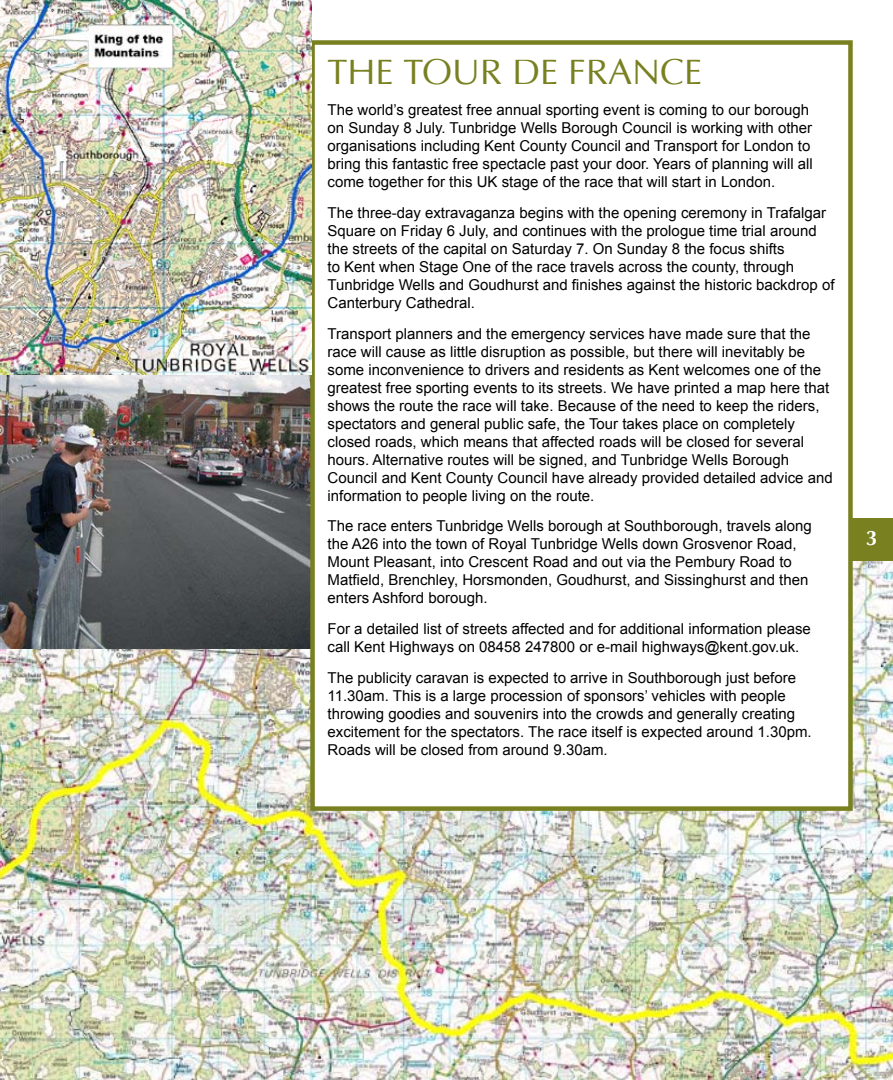
<style>
.page{position:relative;width:893px;height:1080px;background:#fff}
.page>*{position:absolute;margin:0;border:0;box-sizing:border-box;transform-origin:0 0}
.t1{font:36px "Ottawa Plain";color:#788020}
.t2{font:700 21px "Ottawa";color:#fff}
.t3{font:15px/18px "Arial";color:#000}
</style>
<div class="page">
<img style="left:0;top:561px;width:893px;height:519px">
<img style="left:0;top:374px;width:310px;height:275px">
<div style="left:850px;top:519px;width:43px;height:42px;background:#788020"></div>
<div style="left:313px;top:43px;width:537px;height:766px;background:#fff"></div>
<div style="left:310px;top:40px;width:543px;height:771px;border:4px solid #788020"></div>
<img style="left:0;top:0;width:312px;height:374px">
<h1 class="t1" style="left:328px;top:51px;width:376px">THE TOUR DE FRANCE</h1>
<p class="t3" style="left:328px;top:101px;width:487px">The world’s greatest free annual sporting event is coming to our borough on Sunday 8 July. Tunbridge Wells Borough Council is working with other organisations including Kent County Council and Transport for London to bring this fantastic free spectacle past your door. Years of planning will all come together for this UK stage of the race that will start in London.</p>
<p class="t3" style="left:328px;top:204px;width:508px">The three-day extravaganza begins with the opening ceremony in Trafalgar Square on Friday 6 July, and continues with the prologue time trial around the streets of the capital on Saturday 7. On Sunday 8 the focus shifts<br>to Kent when Stage One of the race travels across the county, through Tunbridge Wells and Goudhurst and finishes against the historic backdrop of Canterbury Cathedral.</p>
<p class="t3" style="left:328px;top:324px;width:507px">Transport planners and the emergency services have made sure that the race will cause as little disruption as possible, but there will inevitably be some inconvenience to drivers and residents as Kent welcomes one of the greatest free sporting events to its streets. We have printed a map here that shows the route the race will take. Because of the need to keep the riders, spectators and general public safe, the Tour takes place on completely closed roads, which means that affected roads will be closed for several hours. Alternative routes will be signed, and Tunbridge Wells Borough Council and Kent County Council have already provided detailed advice and information to people living on the route.</p>
<p class="t3" style="left:328px;top:517px;width:486px">The race enters Tunbridge Wells borough at Southborough, travels along the A26 into the town of Royal Tunbridge Wells down Grosvenor Road, Mount Pleasant, into Crescent Road and out via the Pembury Road to Matfield, Brenchley, Horsmonden, Goudhurst, and Sissinghurst and then enters Ashford borough.</p>
<p class="t3" style="left:328px;top:620px;width:485px">For a detailed list of streets affected and for additional information please call Kent Highways on 08458 247800 or e-mail highways@kent.gov.uk.</p>
<p class="t3" style="left:328px;top:669px;width:486px">The publicity caravan is expected to arrive in Southborough just before 11.30am. This is a large procession of sponsors’ vehicles with people throwing goodies and souvenirs into the crowds and generally creating excitement for the spectators. The race itself is expected around 1.30pm.<br>Roads will be closed from around 9.30am.</p>
<h2 class="t2" style="left:866px;top:525px;width:13px">3</h2>
</div>
